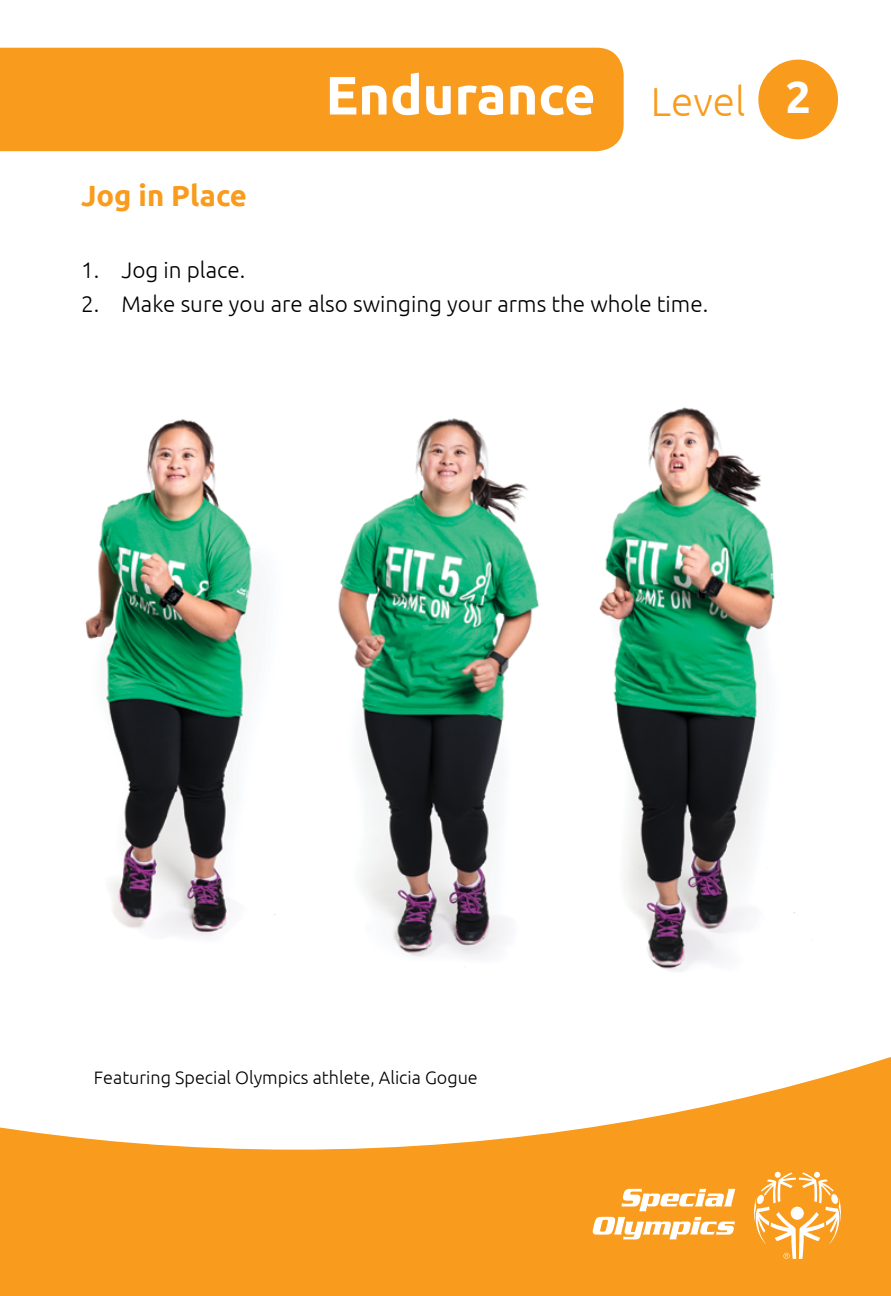
<style>
.page{position:relative;width:891px;height:1296px;background:#fff}
.page>*{position:absolute;margin:0;border:0;box-sizing:border-box;transform-origin:0 0}
.t1{font:700 54px "Ubuntu";color:#fff}
.t2{font:300 40.5px "Ubuntu";color:#f99b1c}
.t3{font:700 29.25px "Ubuntu";color:#f99b1c}
.t4{font:300 22.5px "Ubuntu";color:#000}
.t5{font:300 18px "Ubuntu";color:#000}
.s1{font-weight:700;font-size:45px;color:#fff}
</style>
<div class="page">
<svg style="left:0;top:1057px;width:891px;height:239px;fill:#f99b1c"></svg>
<svg style="left:622px;top:1189px;width:113px;height:22px"></svg>
<svg style="left:592px;top:1217px;width:143px;height:22px"></svg>
<svg style="left:753px;top:1172px;width:89px;height:87px"></svg>
<div style="left:758px;top:60px;width:80px;height:79px;background:#f99b1c;border-radius:50%"></div>
<div style="left:0;top:48px;width:624px;height:103px;background:#f99b1c"></div>
<img style="left:599px;top:407px;width:197px;height:565px">
<img style="left:85px;top:419px;width:191px;height:518px">
<img style="left:338px;top:418px;width:202px;height:549px">
<h3 class="t3" style="left:81px;top:178px;width:167px">Jog in Place</h3>
<h1 class="t1" style="left:326px;top:63px;width:272px">Endurance</h1>
<h2 class="t2" style="left:651px;top:77px;width:162px">Level <span class="s1">2</span></h2>
<p class="t4" style="left:81px;top:256px;width:166px">1. Jog in place.</p>
<p class="t4" style="left:81px;top:290px;width:629px">2. Make sure you are also swinging your arms the whole time.</p>
<p class="t5" style="left:94px;top:1067px;width:385px">Featuring Special Olympics athlete, Alicia Gogue</p>
</div>
